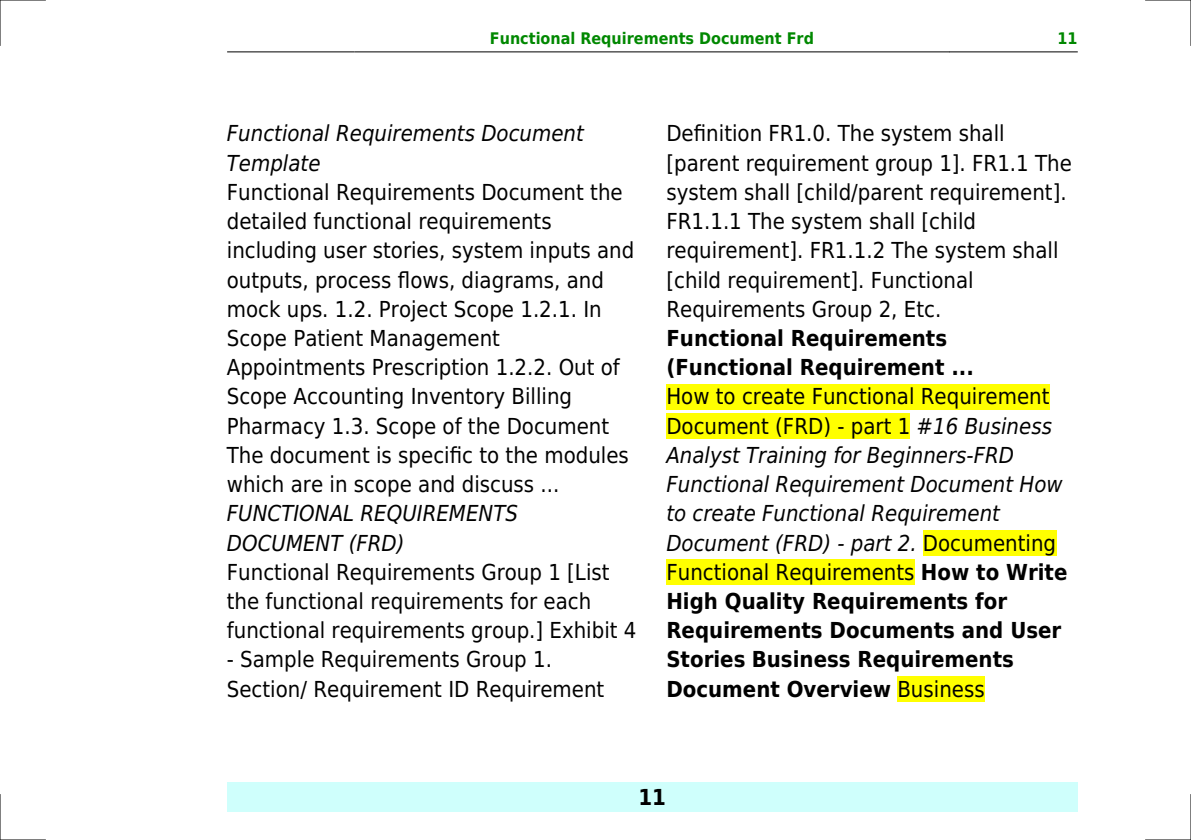
<style>
.page{position:relative;width:1191px;height:840px;background:#fff}
.page>*{position:absolute;margin:0;border:0;box-sizing:border-box;transform-origin:0 0}
.t1{font:22px/29.2px "DejaVu Sans Condensed";color:#000}
.t2{font:italic 22px/29.2px "DejaVu Sans Condensed";color:#000}
.t3{font:700 22px/29.2px "DejaVu Sans Condensed";color:#000}
.t4{font:700 16px "DejaVu Sans Condensed";color:#080}
.s1{font-style:normal}
.s2{font-weight:700;font-style:normal}
</style>
<div class="page">
<hr style="left:227px;top:51px;width:127px;height:1px;background:#000">
<hr style="left:355px;top:51px;width:594px;height:1px;background:#000">
<hr style="left:949px;top:51px;width:128px;height:1px;background:#000">
<div style="left:227px;top:782px;width:850px;height:29px;background:#cffffc"></div>
<div style="left:666px;top:384px;width:383px;height:25px;background:#ff0"></div>
<div style="left:666px;top:413px;width:244px;height:25px;background:#ff0"></div>
<div style="left:923px;top:530px;width:133px;height:25px;background:#ff0"></div>
<div style="left:666px;top:559px;width:248px;height:25px;background:#ff0"></div>
<div style="left:897px;top:676px;width:87px;height:25px;background:#ff0"></div>
<hr style="left:0;top:0;width:45px;height:1px;background:#000">
<hr style="left:1145px;top:0;width:46px;height:1px;background:#000">
<hr style="left:0;top:839px;width:45px;height:1px;background:#000">
<hr style="left:1145px;top:839px;width:46px;height:1px;background:#000">
<hr style="left:0;top:0;width:1px;height:45px;background:#000">
<hr style="left:0;top:794px;width:1px;height:45px;background:#000">
<hr style="left:1190px;top:0;width:1px;height:45px;background:#000">
<hr style="left:1190px;top:794px;width:1px;height:45px;background:#000">
<p class="t4" style="left:490px;top:29px;width:325px">Functional Requirements Document Frd</p>
<p class="t4" style="left:1057px;top:29px;width:22px">11</p>
<p class="t2" style="left:227px;top:119px;width:358px">Functional Requirements Document<br>Template</p>
<p class="t1" style="left:227px;top:177px;width:409px">Functional Requirements Document the detailed functional requirements including user stories, system inputs and outputs, process flows, diagrams, and mock ups. 1.2. Project Scope 1.2.1. In Scope Patient Management Appointments Prescription 1.2.2. Out of Scope Accounting Inventory Billing Pharmacy 1.3. Scope of the Document The document is specific to the modules which are in scope and discuss ...</p>
<p class="t2" style="left:227px;top:499px;width:293px">FUNCTIONAL REQUIREMENTS<br>DOCUMENT (FRD)</p>
<p class="t1" style="left:227px;top:557px;width:411px">Functional Requirements Group 1 [List the functional requirements for each functional requirements group.] Exhibit 4</p>
<p class="t1" style="left:227px;top:645px;width:379px">- Sample Requirements Group 1.<br>Section/ Requirement ID Requirement</p>
<p class="t1" style="left:666px;top:119px;width:407px">Definition FR1.0. The system shall [parent requirement group 1]. FR1.1 The system shall [child/parent requirement].<br>FR1.1.1 The system shall [child requirement]. FR1.1.2 The system shall [child requirement]. Functional Requirements Group 2, Etc.</p>
<p class="t3" style="left:666px;top:323px;width:309px">Functional Requirements (Functional Requirement ...</p>
<p class="t2" style="left:666px;top:382px;width:402px"><span class="s1">How to create Functional Requirement Document (FRD) - part 1</span> #16 Business Analyst Training for Beginners-FRD Functional Requirement Document How to create Functional Requirement Document (FRD) - part 2. <span class="s1">Documenting Functional Requirements</span> <span class="s2">How to Write High Quality Requirements for Requirements Documents and User Stories Business Requirements Document Overview</span> <span class="s1">Business</span></p>
<p class="t3" style="left:638px;top:782px;width:29px">11</p>
</div>
